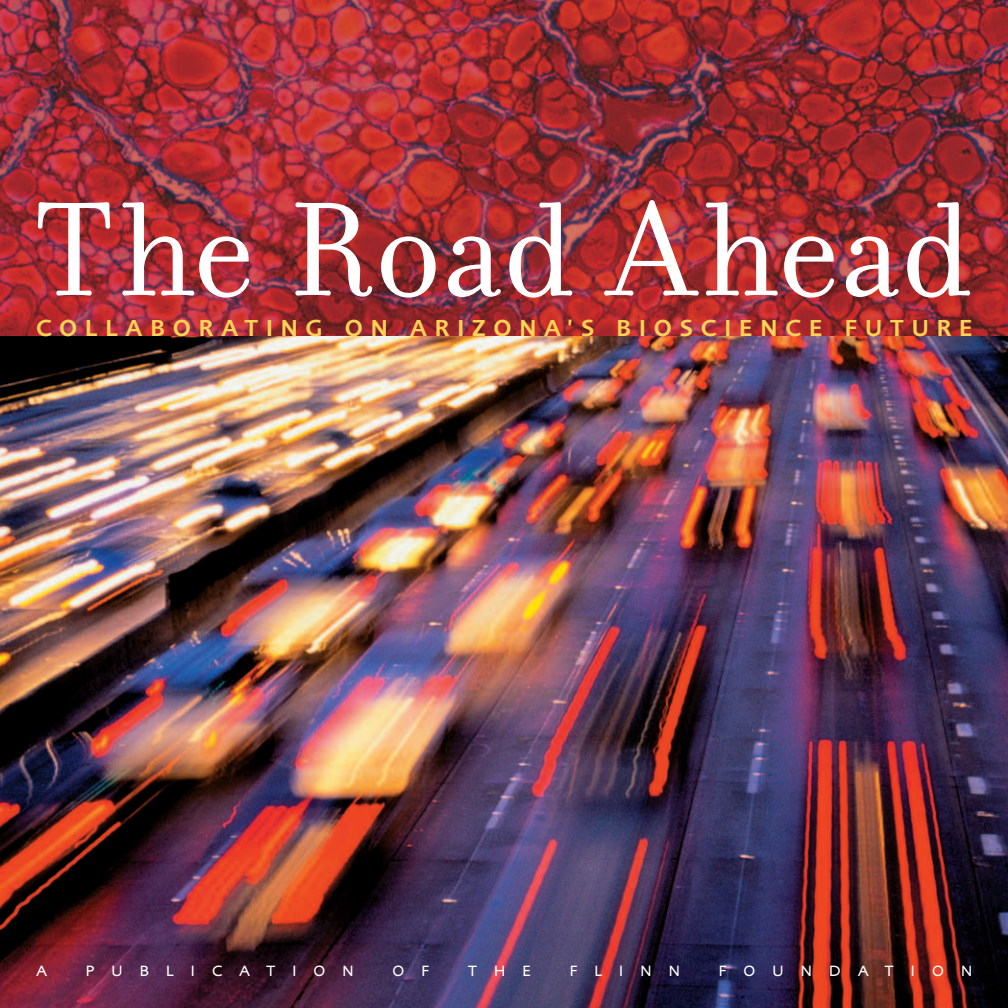
<style>
.page{position:relative;width:1008px;height:1008px;background:#fff}
.page>*{position:absolute;margin:0;border:0;box-sizing:border-box;transform-origin:0 0}
.t1{font:144px "Filosofia";color:#fff}
.t2{font:24px "Foundry Sans Demi";letter-spacing:.325em;color:#fed356}
.t3{font:20px "Foundry Sans Exp";letter-spacing:.83em;color:#fff}
</style>
<div class="page">
<img style="left:0;top:0;width:1008px;height:336px">
<img style="left:0;top:336px;width:1008px;height:672px">
<h1 class="t1" style="left:36px;top:161px;width:938px">The Road Ahead</h1>
<p class="t2" style="left:36px;top:319px;width:938px">COLLABORATING ON ARIZONA’S BIOSCIENCE FUTURE</p>
<p class="t3" style="left:36px;top:958px;width:13px">a</p>
<p class="t3" style="left:85px;top:958px;width:270px">publication</p>
<p class="t3" style="left:392px;top:958px;width:39px">o f</p>
<p class="t3" style="left:468px;top:958px;width:65px">the</p>
<p class="t3" style="left:569px;top:958px;width:112px">flinn</p>
<p class="t3" style="left:718px;top:958px;width:256px">foundation</p>
</div>
